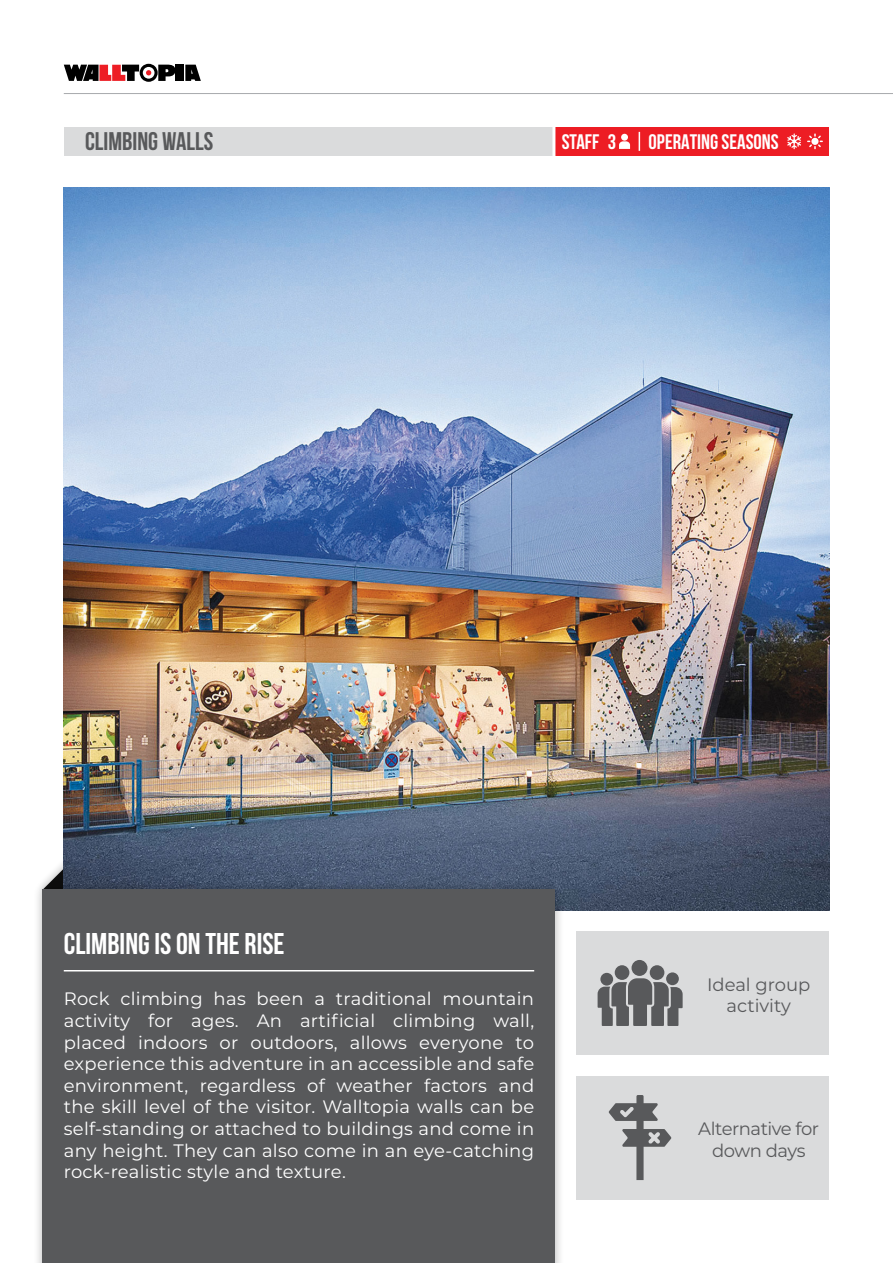
<style>
.page{position:relative;width:893px;height:1263px;background:#fff}
.page>*{position:absolute;margin:0;border:0;box-sizing:border-box;transform-origin:0 0}
.t1{font:700 30px "Bebas Neue";color:#fff}
.t2{font:700 25.5px "Bebas Neue";color:#58595b}
.t3{font:700 21px "Bebas Neue";color:#fff}
.t4{font:18px/21.6px "Montserrat";letter-spacing:.015em;color:#fff;text-align:justify}
.t5{font:18px/21.6px "Montserrat";letter-spacing:-.025em;color:#58595b;text-align:center}
.t6{font:18px/21.6px "Montserrat";color:#58595b;text-align:center}
.s1{font-weight:400}
</style>
<div class="page">
<div style="left:176px;top:65px;width:8px;height:16px;background:#000"></div>
<svg style="left:185px;top:65px;width:16px;height:16px"></svg>
<svg style="left:64px;top:64px;width:112px;height:18px"></svg>
<hr style="left:64px;top:93px;width:829px;height:1px;background:#a7a9ac">
<div style="left:64px;top:127px;width:491px;height:28px;background:#dadbdc"></div>
<div style="left:555px;top:127px;width:274px;height:28px;background:#ed1d24"></div>
<hr style="left:552px;top:127px;width:3px;height:29px;background:#fff">
<svg style="left:787px;top:133px;width:14px;height:16px"></svg>
<svg style="left:807px;top:133px;width:16px;height:16px"></svg>
<svg style="left:639px;top:132px;width:1px;height:19px"></svg>
<svg style="left:619px;top:134px;width:11px;height:15px"></svg>
<div style="left:577px;top:931px;width:252px;height:123px;background:#dadbdc"></div>
<div style="left:577px;top:1076px;width:252px;height:123px;background:#dadbdc"></div>
<svg style="left:46px;top:847px;width:18px;height:33px"></svg>
<img style="left:64px;top:187px;width:765px;height:723px">
<div style="left:33px;top:880px;width:532px;height:383px;background:#000;opacity:.3"></div>
<div style="left:43px;top:890px;width:512px;height:373px;background:#58595b"></div>
<hr style="left:64px;top:970px;width:470px;height:1px;background:#fff">
<div style="left:600px;top:973px;width:13px;height:12px;background:#58595b;border-radius:50%"></div>
<svg style="left:666px;top:972px;width:13px;height:13px"></svg>
<div style="left:650px;top:965px;width:14px;height:15px;background:#58595b;border-radius:50%"></div>
<div style="left:615px;top:965px;width:14px;height:15px;background:#58595b;border-radius:50%"></div>
<svg style="left:598px;top:978px;width:85px;height:48px"></svg>
<div style="left:631px;top:960px;width:16px;height:16px;background:#58595b;border-radius:50%"></div>
<svg style="left:609px;top:1095px;width:62px;height:85px"></svg>
<h2 class="t2" style="left:85px;top:128px;width:130px">CLIMBING WALLS</h2>
<p class="t3" style="left:562px;top:130px;width:56px">STAFF <span class="s1">3</span></p>
<p class="t3" style="left:649px;top:130px;width:132px">OPERATING SEASONS</p>
<h1 class="t1" style="left:64px;top:927px;width:222px">CLIMBING IS ON THE RISE</h1>
<p class="t4" style="left:64px;top:987px;width:472px">Rock climbing has been a traditional mountain activity for ages. An artificial climbing wall, placed indoors or outdoors, allows everyone to experience this adventure in an accessible and safe environment, regardless of weather factors and the skill level of the visitor. Walltopia walls can be self-standing or attached to buildings and come in any height. They can also come in an eye-catching rock-realistic style and texture.</p>
<p class="t6" style="left:707px;top:973px;width:105px">Ideal group activity</p>
<p class="t5" style="left:698px;top:1117px;width:122px">Alternative for down days</p>
</div>
